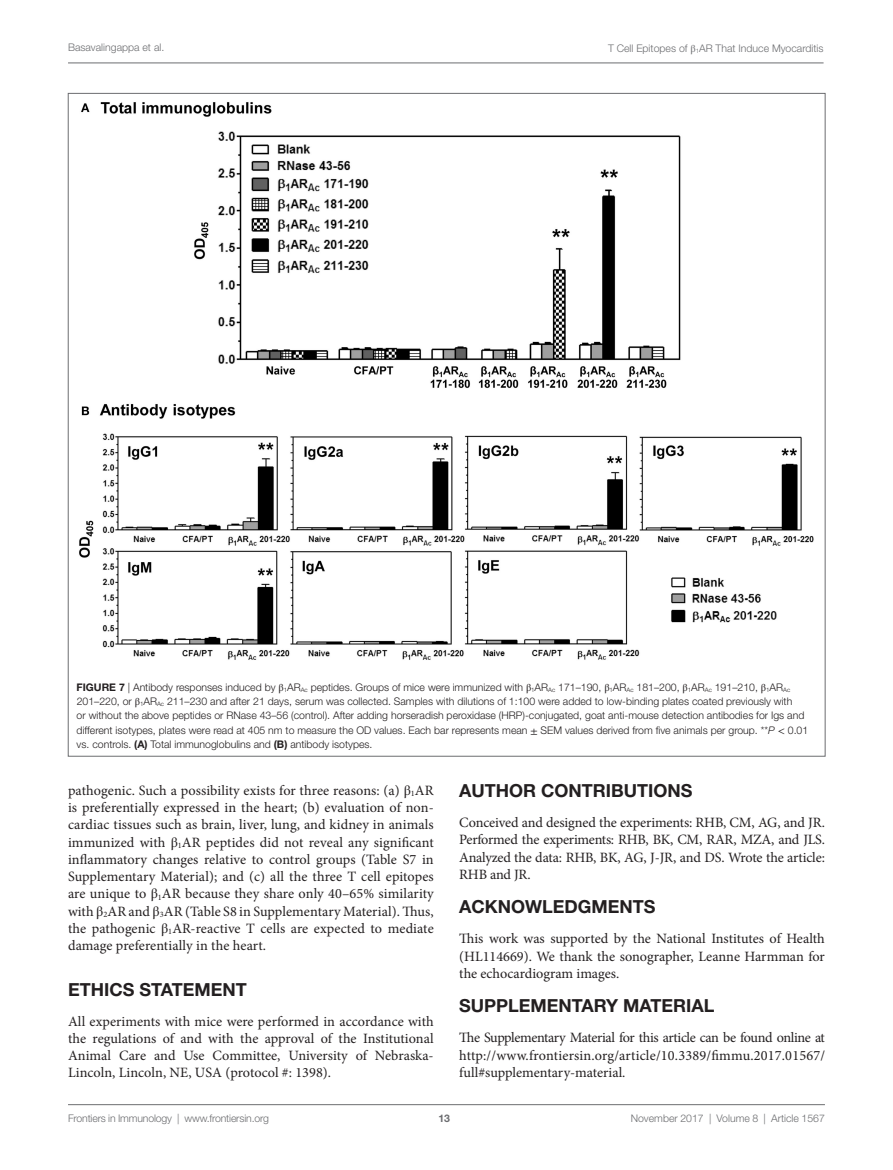
<style>
.page{position:relative;width:893px;height:1170px;background:#fff}
.page>*{position:absolute;margin:0;border:0;box-sizing:border-box;transform-origin:0 0}
.t1{font:700 18px "Helvetica Neue LT Std";color:#231f20}
.t2{font:14.25px/17.2px "Minion Pro";color:#231f20;text-align:justify}
.t3{font:300 10.5px/14.2px "Helvetica Neue LT Std";color:#231f20}
.t4{font:300 10.5px "Helvetica Neue LT Std";color:#6c6d70}
.t5{font:700 10.5px "Helvetica Neue LT Std";color:#6c6d70}
.s1{font-family:"STIX General";font-weight:400}
.s2{font-weight:700}
.s3{font-style:italic}
.s4{font-family:"STIX General"}
</style>
<div class="page">
<hr style="left:68px;top:1104px;width:757px;height:1px;background:#6c6d70">
<hr style="left:68px;top:63px;width:756px;height:1px;background:#6c6d70">
<img style="left:79px;top:102px;width:735px;height:558px">
<p class="t4" style="left:68px;top:41px;width:98px">Basavalingappa et al.</p>
<p class="t4" style="left:608px;top:42px;width:217px">T Cell Epitopes of <span class="s1">β</span><sub>1</sub>AR That Induce Myocarditis</p>
<p class="t3" style="left:77px;top:679px;width:733px"><span class="s2">FIG URE 7</span> | Antibody responses induced by <span class="s1">β</span><sub>1</sub>AR<sub>Ac</sub> peptides. Groups of mice were immunized with <span class="s1">β</span><sub>1</sub>AR<sub>Ac</sub> 171–190, <span class="s1">β</span><sub>1</sub>AR<sub>Ac</sub> 181–200, <span class="s1">β</span><sub>1</sub>AR<sub>Ac</sub> 191–210, <span class="s1">β</span><sub>1</sub>AR<sub>Ac </sub>201–220, or <span class="s1">β</span><sub>1</sub>AR<sub>Ac</sub> 211–230 and after 21 days, serum was collected. Samples with dilutions of 1:100 were added to low-binding plates coated previously with<br>or without the above peptides or RNase 43–56 (control). After adding horseradish peroxidase (HRP)-conjugated, goat anti-mouse detection antibodies for Igs and different isotypes, plates were read at 405 nm to measure the OD values. Each bar represents mean <span class="s1">±</span> SEM values derived from five animals per group. **<span class="s3">P</span> <span class="s1">&lt;</span> 0.01 vs. controls. <span class="s2">(A)</span> Total immunoglobulins and <span class="s2">(B)</span> antibody isotypes.</p>
<p class="t1" style="left:459px;top:779px;width:221px">AUTHOR CONTRI BUTIONS</p>
<p class="t2" style="left:459px;top:813px;width:367px">Conceived and designed the experiments: RHB, CM, AG, and JR.<br>Performed the experiments: RHB, BK, CM, RAR, MZA, and JLS.<br>Analyzed the data: RHB, BK, AG, J-JR, and DS. Wrote the article:<br>RHB and JR.</p>
<p class="t1" style="left:459px;top:895px;width:197px">ACKNOWLEDGMENTS</p>
<p class="t2" style="left:459px;top:930px;width:367px">This work was supported by the National Institutes of Health (HL114669). We thank the sonographer, Leanne Harmman for the echocardiogram images.</p>
<p class="t1" style="left:459px;top:994px;width:214px">SUPPLEMENTARY MATERIAL</p>
<p class="t2" style="left:459px;top:1029px;width:367px">The Supplementary Material for this article can be found online at http://www.frontiersin.org/article/10.3389/fimmu.2017.01567/ full#supplementary-material.</p>
<p class="t2" style="left:68px;top:781px;width:367px">pathogenic. Such a possibility exists for three reasons: (a) <span class="s4">β</span><sub>1</sub>AR is preferentially expressed in the heart; (b) evaluation of non&shy;cardiac tissues such as brain, liver, lung, and kidney in animals immunized with <span class="s4">β</span><sub>1</sub>AR peptides did not reveal any significant inflammatory changes relative to control groups (Table S7 in Supplementary Material); and (c) all the three T cell epitopes are unique to <span class="s4">β</span><sub>1</sub>AR because they share only 40–65% similarity with <span class="s4">β</span><sub>2</sub>AR and <span class="s4">β</span><sub>3</sub>AR (Table S8 in Supplementary Material). Thus, the pathogenic <span class="s4">β</span><sub>1</sub>AR-reactive T cells are expected to mediate damage preferentially in the heart.</p>
<p class="t1" style="left:68px;top:977px;width:35px">ETHICS</p>
<p class="t1" style="left:139px;top:977px;width:109px">STATEMENT</p>
<p class="t2" style="left:68px;top:1012px;width:367px">All experiments with mice were performed in accordance with the regulations of and with the approval of the Institutional Animal Care and Use Committee, University of Nebraska-Lincoln, Lincoln, NE, USA (protocol #: 1398).</p>
<p class="t4" style="left:68px;top:1111px;width:203px">Frontiers in Immunology | www.frontiersin.org</p>
<p class="t4" style="left:631px;top:1111px;width:196px">November 2017 | Volume 8 | Article 1567</p>
<p class="t5" style="left:439px;top:1111px;width:13px">13</p>
</div>
